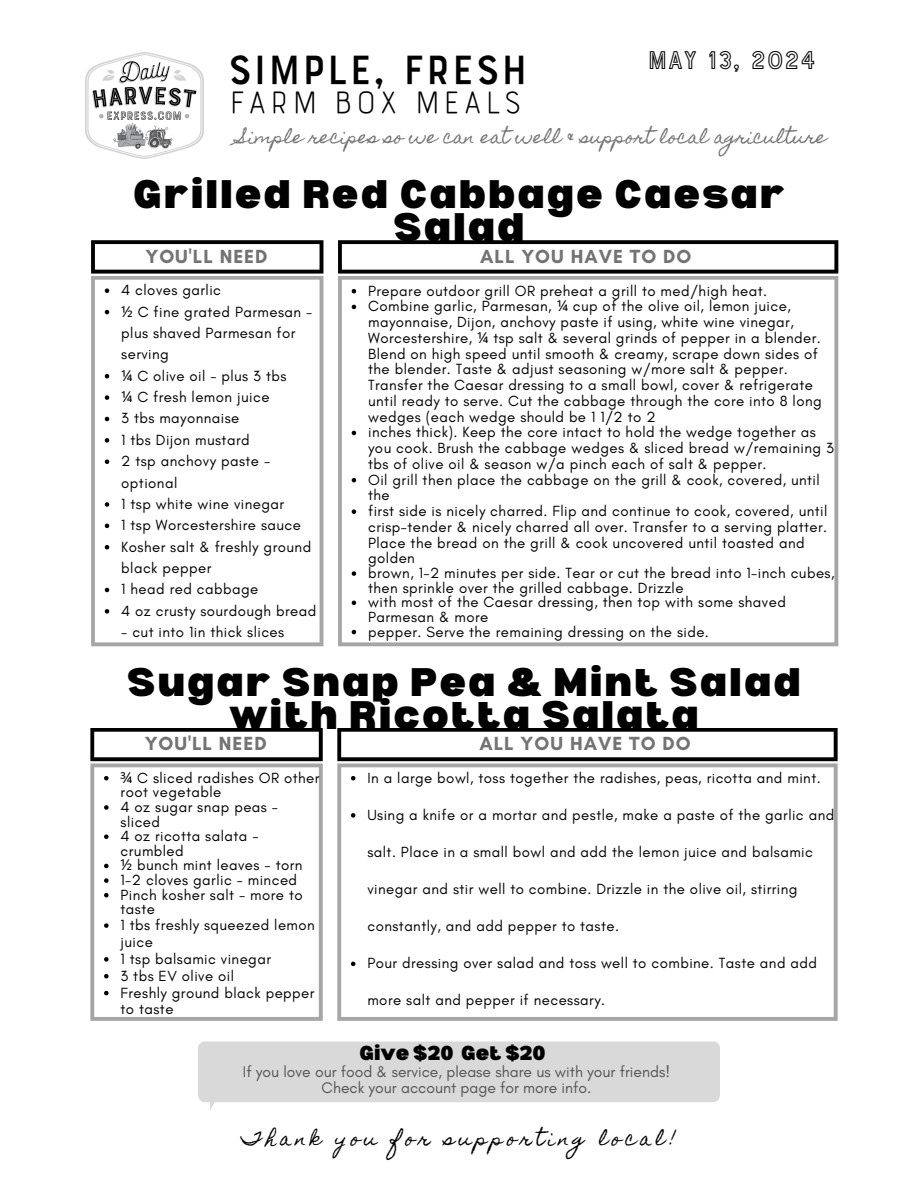
<style>
.page{position:relative;width:918px;height:1188px;background:#fff}
.page>*{position:absolute;margin:0;border:0;box-sizing:border-box;transform-origin:0 0}
.t1{font:45.75px "Bourton Base Drop";color:#000}
.t2{font:900 39px/32.7px "Bernoru";letter-spacing:.05em;color:#000;text-align:center}
.t3{font:500 37.95px "Bourton Line";color:#000}
.t4{font:700 27px "Bourton Outline";color:#000}
.t5{font:900 19.8px "Bernoru";color:#000}
.t6{font:700 19.35px "Glacial Indifference";letter-spacing:.05em;color:#737373}
.t7{font:18px "Homemade Apple";letter-spacing:.21em;color:#000}
.t8{font:17.1px "Homemade Apple";color:#737373}
.t9{font:15.75px "Glacial Indifference";color:#545454}
.t10{font:15px/15.8px "Glacial Indifference";letter-spacing:.03em;color:#000}
.s1{font-family:"Noto Sans"}
</style>
<div class="page">
<svg style="left:198px;top:1042px;width:522px;height:68px;background:#ddd"></svg>
<img style="left:85px;top:52px;width:118px;height:107px">
<svg style="left:90px;top:728px;width:233px;height:33px"></svg>
<svg style="left:90px;top:763px;width:232px;height:258px"></svg>
<svg style="left:337px;top:763px;width:500px;height:258px"></svg>
<svg style="left:337px;top:728px;width:501px;height:33px"></svg>
<svg style="left:104px;top:776px;width:5px;height:4px"></svg>
<svg style="left:104px;top:805px;width:5px;height:5px"></svg>
<svg style="left:104px;top:834px;width:5px;height:5px"></svg>
<svg style="left:104px;top:864px;width:5px;height:4px"></svg>
<svg style="left:104px;top:878px;width:5px;height:5px"></svg>
<svg style="left:104px;top:893px;width:5px;height:4px"></svg>
<svg style="left:104px;top:923px;width:5px;height:5px"></svg>
<svg style="left:104px;top:957px;width:5px;height:5px"></svg>
<svg style="left:104px;top:974px;width:5px;height:4px"></svg>
<svg style="left:104px;top:991px;width:5px;height:4px"></svg>
<svg style="left:351px;top:776px;width:4px;height:4px"></svg>
<svg style="left:351px;top:813px;width:4px;height:5px"></svg>
<svg style="left:351px;top:962px;width:4px;height:4px"></svg>
<svg style="left:91px;top:240px;width:232px;height:34px"></svg>
<svg style="left:91px;top:276px;width:232px;height:370px"></svg>
<svg style="left:338px;top:276px;width:500px;height:370px"></svg>
<svg style="left:338px;top:240px;width:500px;height:34px"></svg>
<svg style="left:105px;top:288px;width:4px;height:5px"></svg>
<svg style="left:105px;top:310px;width:4px;height:4px"></svg>
<svg style="left:105px;top:374px;width:4px;height:4px"></svg>
<svg style="left:105px;top:395px;width:4px;height:5px"></svg>
<svg style="left:105px;top:417px;width:4px;height:4px"></svg>
<svg style="left:105px;top:438px;width:4px;height:5px"></svg>
<svg style="left:105px;top:459px;width:4px;height:5px"></svg>
<svg style="left:105px;top:502px;width:4px;height:5px"></svg>
<svg style="left:105px;top:524px;width:4px;height:4px"></svg>
<svg style="left:105px;top:545px;width:4px;height:4px"></svg>
<svg style="left:105px;top:588px;width:4px;height:4px"></svg>
<svg style="left:105px;top:609px;width:4px;height:5px"></svg>
<svg style="left:352px;top:289px;width:4px;height:4px"></svg>
<svg style="left:352px;top:305px;width:4px;height:4px"></svg>
<svg style="left:352px;top:431px;width:4px;height:4px"></svg>
<svg style="left:352px;top:478px;width:4px;height:4px"></svg>
<svg style="left:352px;top:509px;width:4px;height:5px"></svg>
<svg style="left:352px;top:571px;width:4px;height:5px"></svg>
<svg style="left:352px;top:601px;width:4px;height:4px"></svg>
<svg style="left:352px;top:630px;width:4px;height:4px"></svg>
<h2 class="t1" style="left:228px;top:51px;width:302px">SIMPLE, FRESH</h2>
<h5 class="t3" style="left:228px;top:87px;width:297px">FARM BOX MEALS</h5>
<h5 class="t4" style="left:648px;top:49px;width:170px">may 13, 2024</h5>
<p class="t8" style="left:238px;top:127px;width:590px">Simple recipes so we can eat well &amp; support local agriculture</p>
<p class="t2" style="left:133px;top:177px;width:653px">Grilled Red Cabbage Caesar<br>Salad</p>
<p class="t6" style="left:145px;top:244px;width:124px">YOU'LL NEED</p>
<p class="t10" style="left:121px;top:282px;width:101px">4 cloves garlic</p>
<p class="t10" style="left:121px;top:301px;width:192px;line-height:21.3px"><span class="s1">½</span> C fine grated Parmesan - plus shaved Parmesan for serving</p>
<h2 class="t10" style="left:121px;top:368px;width:167px"><span class="s1">¼</span> C olive oil - plus 3 tbs</h2>
<h5 class="t10" style="left:121px;top:389px;width:150px"><span class="s1">¼</span> C fresh lemon juice</h5>
<h5 class="t10" style="left:121px;top:410px;width:120px">3 tbs mayonnaise</h5>
<p class="t10" style="left:121px;top:432px;width:130px">1 tbs Dijon mustard</p>
<p class="t10" style="left:121px;top:450px;width:150px;line-height:21.3px">2 tsp anchovy paste - optional</p>
<p class="t10" style="left:121px;top:496px;width:164px">1 tsp white wine vinegar</p>
<p class="t10" style="left:121px;top:517px;width:181px">1 tsp Worcestershire sauce</p>
<p class="t10" style="left:121px;top:536px;width:191px;line-height:21.3px">Kosher salt &amp; freshly ground black pepper</p>
<p class="t10" style="left:121px;top:581px;width:139px">1 head red cabbage</p>
<p class="t10" style="left:121px;top:603px;width:197px">4 oz crusty sourdough bread</p>
<p class="t10" style="left:121px;top:624px;width:164px">- cut into 1in thick slices</p>
<p class="t6" style="left:480px;top:244px;width:213px">ALL YOU HAVE TO DO</p>
<p class="t10" style="left:368px;top:283px;width:401px">Prepare outdoor grill OR preheat a grill to med/high heat.</p>
<p class="t10" style="left:368px;top:298px;width:455px">Combine garlic, Parmesan, <span class="s1">¼</span> cup of the olive oil, lemon juice, mayonnaise, Dijon, anchovy paste if using, white wine vinegar, Worcestershire, <span class="s1">¼</span> tsp salt &amp; several grinds of pepper in a blender.<br>Blend on high speed until smooth &amp; creamy, scrape down sides of the blender. Taste &amp; adjust seasoning w/more salt &amp; pepper.<br>Transfer the Caesar dressing to a small bowl, cover &amp; refrigerate until ready to serve. Cut the cabbage through the core into 8 long wedges (each wedge should be 1 1/2 to 2</p>
<p class="t10" style="left:368px;top:424px;width:467px">inches thick). Keep the core intact to hold the wedge together as you cook. Brush the cabbage wedges &amp; sliced bread w/remaining 3 tbs of olive oil &amp; season w/a pinch each of salt &amp; pepper.</p>
<p class="t10" style="left:368px;top:472px;width:453px">Oil grill then place the cabbage on the grill &amp; cook, covered, until the</p>
<p class="t10" style="left:368px;top:503px;width:461px">first side is nicely charred. Flip and continue to cook, covered, until crisp-tender &amp; nicely charred all over. Transfer to a serving platter.<br>Place the bread on the grill &amp; cook uncovered until toasted and golden</p>
<p class="t10" style="left:368px;top:565px;width:468px;line-height:14.7px">brown, 1-2 minutes per side. Tear or cut the bread into 1-inch cubes, then sprinkle over the grilled cabbage. Drizzle</p>
<p class="t10" style="left:368px;top:595px;width:419px;line-height:14.7px">with most of the Caesar dressing, then top with some shaved<br>Parmesan &amp; more</p>
<p class="t10" style="left:368px;top:623px;width:342px">pepper. Serve the remaining dressing on the side.</p>
<p class="t2" style="left:127px;top:665px;width:675px">Sugar Snap Pea &amp; Mint Salad with Ricotta Salata</p>
<p class="t6" style="left:145px;top:732px;width:124px">YOU'LL NEED</p>
<p class="t10" style="left:121px;top:770px;width:201px;line-height:14.7px"><span class="s1">¾</span> C sliced radishes OR other root vegetable</p>
<p class="t10" style="left:121px;top:799px;width:159px;line-height:14.7px">4 oz sugar snap peas - sliced</p>
<p class="t10" style="left:121px;top:829px;width:139px;line-height:14.7px">4 oz ricotta salata - crumbled</p>
<p class="t10" style="left:121px;top:857px;width:183px"><span class="s1">½</span> bunch mint leaves - torn</p>
<p class="t10" style="left:121px;top:872px;width:178px">1-2 cloves garlic - minced</p>
<p class="t10" style="left:121px;top:887px;width:184px;line-height:14.7px">Pinch kosher salt - more to taste</p>
<p class="t10" style="left:121px;top:916px;width:196px;line-height:16.8px">1 tbs freshly squeezed lemon juice</p>
<p class="t10" style="left:121px;top:951px;width:152px">1 tsp balsamic vinegar</p>
<p class="t10" style="left:121px;top:968px;width:115px">3 tbs EV olive oil</p>
<p class="t10" style="left:121px;top:984px;width:196px;line-height:16.8px">Freshly ground black pepper to taste</p>
<p class="t6" style="left:479px;top:732px;width:213px">ALL YOU HAVE TO DO</p>
<p class="t10" style="left:367px;top:770px;width:455px">In a large bowl, toss together the radishes, peas, ricotta and mint.</p>
<p class="t10" style="left:367px;top:807px;width:468px">Using a knife or a mortar and pestle, make a paste of the garlic and</p>
<p class="t10" style="left:367px;top:844px;width:447px">salt. Place in a small bowl and add the lemon juice and balsamic</p>
<p class="t10" style="left:367px;top:881px;width:432px">vinegar and stir well to combine. Drizzle in the olive oil, stirring</p>
<p class="t10" style="left:367px;top:918px;width:253px">constantly, and add pepper to taste.</p>
<p class="t10" style="left:367px;top:955px;width:451px">Pour dressing over salad and toss well to combine. Taste and add</p>
<p class="t10" style="left:367px;top:992px;width:239px">more salt and pepper if necessary.</p>
<p class="t5" style="left:360px;top:1042px;width:188px">Give $20 Get $20</p>
<h1 class="t9" style="left:243px;top:1062px;width:429px">If you love our food &amp; service, please share us with your friends!</h1>
<h3 class="t9" style="left:322px;top:1078px;width:271px">Check your account page for more info.</h3>
<h6 class="t7" style="left:242px;top:1128px;width:436px">Thank you for supporting local!</h6>
</div>
